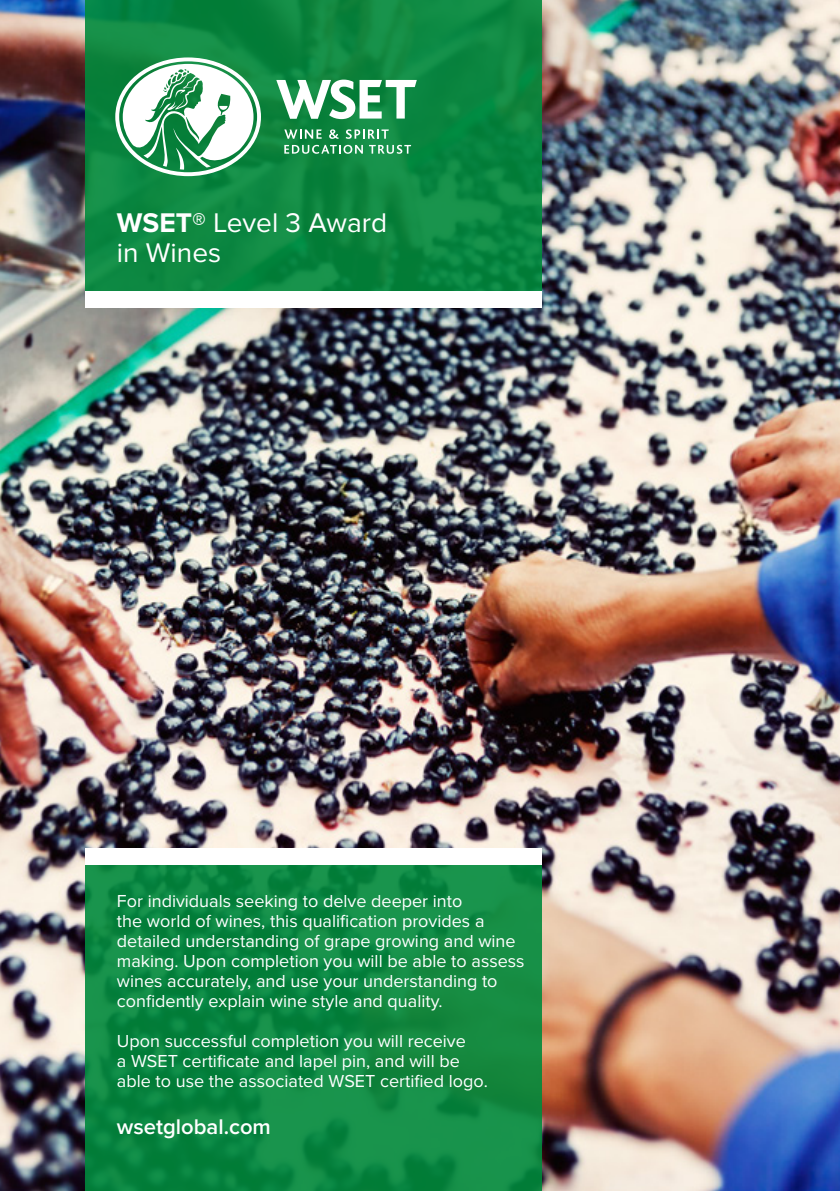
<style>
.page{position:relative;width:840px;height:1191px;background:#fff}
.page>*{position:absolute;margin:0;border:0;box-sizing:border-box;transform-origin:0 0}
.t1{font:28px/30px "Proxima Nova";color:#fff}
.t2{font:600 22px "Proxima Nova";color:#fff}
.t3{font:18px/20px "Proxima Nova";color:#fff}
.s1{font-weight:700}
</style>
<div class="page">
<img style="left:0;top:0;width:839px;height:1191px">
<div style="left:85px;top:0;width:456px;height:291px;background:#0c8741"></div>
<svg style="left:276px;top:80px;width:140px;height:39px"></svg>
<svg style="left:284px;top:129px;width:37px;height:10px"></svg>
<svg style="left:329px;top:129px;width:9px;height:10px"></svg>
<svg style="left:345px;top:129px;width:43px;height:10px"></svg>
<svg style="left:284px;top:145px;width:79px;height:9px"></svg>
<svg style="left:369px;top:145px;width:42px;height:9px"></svg>
<svg style="left:115px;top:57px;width:146px;height:119px"></svg>
<div style="left:85px;top:848px;width:456px;height:17px;background:#fff"></div>
<div style="left:85px;top:291px;width:456px;height:17px;background:#fff"></div>
<div style="left:85px;top:865px;width:456px;height:326px;background:linear-gradient(to bottom,#0f8943,#0e8842)"></div>
<h1 class="t1" style="left:117px;top:208px;width:272px"><span class="s1">WSET®</span> Level 3 Award in Wines</h1>
<p class="t3" style="left:117px;top:891px;width:409px">For individuals seeking to delve deeper into<br>the world of wines, this qualification provides a detailed understanding of grape growing and wine making. Upon completion you will be able to assess wines accurately, and use your understanding to confidently explain wine style and quality.</p>
<p class="t3" style="left:117px;top:1031px;width:372px">Upon successful completion you will receive<br>a WSET certificate and lapel pin, and will be able to use the associated WSET certified logo.</p>
<p class="t2" style="left:117px;top:1113px;width:155px">wsetglobal.com</p>
</div>
